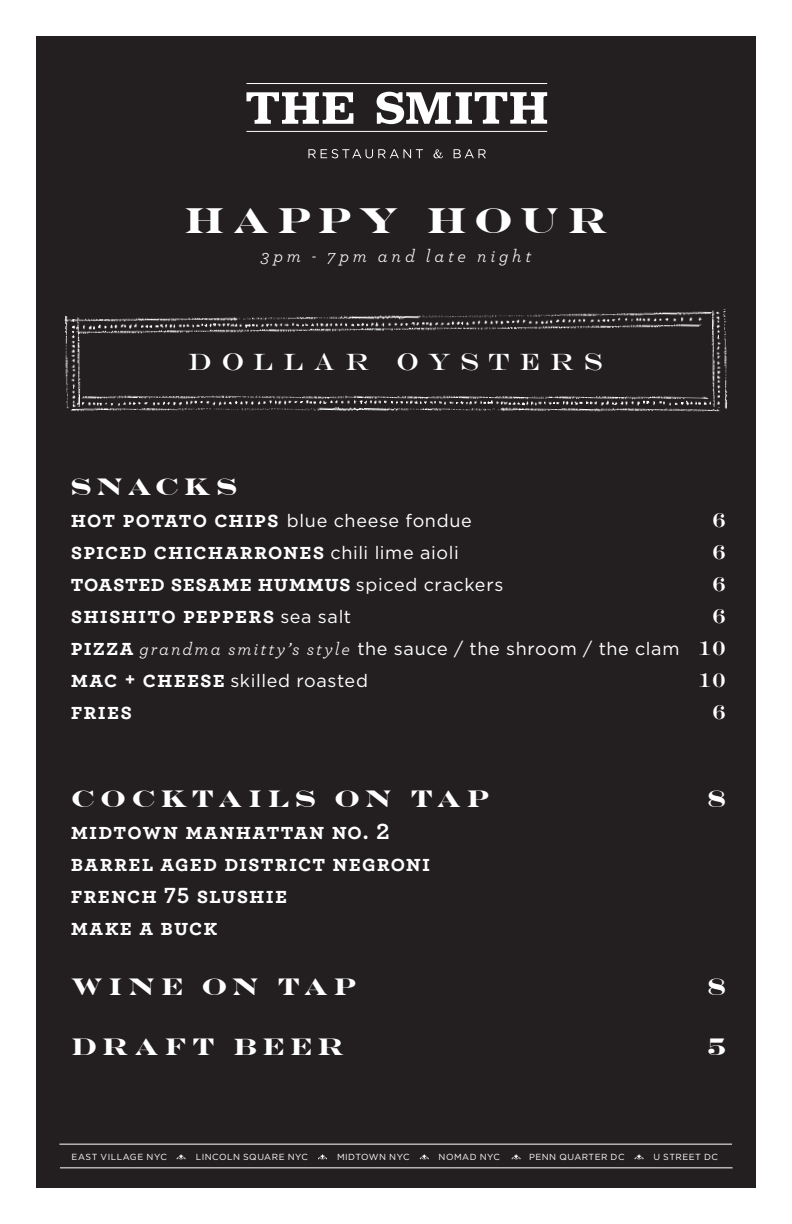
<style>
.page{position:relative;width:792px;height:1224px;background:#fff}
.page>*{position:absolute;margin:0;border:0;box-sizing:border-box;transform-origin:0 0}
.t1{font:700 36px "Engravers";letter-spacing:.205em;color:#fff}
.Food_Item_Descrip{font:700 24px "Engravers";letter-spacing:.23em;color:#fff}
.t2{font:24px "Engravers";letter-spacing:.42em;color:#fff}
.Food_Item_Descrip-2{font:23px "Archer Bold SC";letter-spacing:.05em;color:#fff}
.Food_Item_Descrip-3{font:23px "Archer Bold SC";letter-spacing:.02em;color:#fff}
.Food_Item_Descrip-4{font:20px "Engravers";color:#fff}
.Food_Item_Descrip-5{font:18px "Gotham";letter-spacing:.035em;color:#fff}
.Food_Item_Descrip-6{font:italic 18px "Archer";letter-spacing:.21em;color:#fff}
.t3{font:8.8px "Gotham";letter-spacing:.055em;color:#fff}
.s1{font-family:"Archer Bold SC";font-size:23px}
.s2{font-family:"Gotham";font-size:18px}
.s3{font-family:"Archer";font-style:italic}
.s4{font-family:"Engravers";font-size:20px}
</style>
<div class="page">
<div style="left:36px;top:36px;width:720px;height:1152px;background:#231f20"></div>
<svg style="left:246px;top:92px;width:301px;height:32px"></svg>
<hr style="left:246px;top:83px;width:301px;height:1px;background:#fff">
<hr style="left:246px;top:131px;width:301px;height:1px;background:#fff">
<svg style="left:308px;top:149px;width:115px;height:9px"></svg>
<svg style="left:433px;top:149px;width:10px;height:9px"></svg>
<svg style="left:454px;top:149px;width:32px;height:9px"></svg>
<hr style="left:60px;top:1167px;width:673px;height:1px;background:#fff">
<hr style="left:59px;top:1144px;width:673px;height:1px;background:#fff">
<svg style="left:177px;top:1154px;width:9px;height:6px"></svg>
<svg style="left:318px;top:1154px;width:9px;height:6px"></svg>
<svg style="left:420px;top:1154px;width:9px;height:6px"></svg>
<svg style="left:512px;top:1154px;width:9px;height:6px"></svg>
<svg style="left:635px;top:1154px;width:8px;height:6px"></svg>
<img style="left:77px;top:395px;width:643px;height:17px">
<img style="left:98px;top:312px;width:595px;height:22px">
<img style="left:64px;top:315px;width:34px;height:96px">
<img style="left:693px;top:309px;width:35px;height:102px">
<p class="t1" style="left:184px;top:200px;width:425px">HAPPY HOUR</p>
<p class="Food_Item_Descrip-6" style="left:261px;top:243px;width:272px">3pm - 7pm and late night</p>
<p class="t2" style="left:188px;top:347px;width:416px">DOLLAR OYSTERS</p>
<p class="Food_Item_Descrip" style="left:71px;top:473px;width:168px">SNACKS</p>
<p class="Food_Item_Descrip-5" style="left:71px;top:511px;width:403px"><span class="s1">hot potato chips</span> blue cheese fondue</p>
<p class="Food_Item_Descrip-4" style="left:713px;top:509px;width:14px">6</p>
<p class="Food_Item_Descrip-2" style="left:71px;top:537px;width:389px">spiced chicharrones <span class="s2">chili lime aioli</span></p>
<p class="Food_Item_Descrip-4" style="left:713px;top:541px;width:14px">6</p>
<p class="Food_Item_Descrip-3" style="left:71px;top:569px;width:434px">toasted sesame hummus <span class="s2">spiced crackers</span></p>
<p class="Food_Item_Descrip-4" style="left:713px;top:573px;width:14px">6</p>
<p class="Food_Item_Descrip-2" style="left:71px;top:601px;width:282px">shishito peppers <span class="s2">sea salt</span></p>
<p class="Food_Item_Descrip-4" style="left:713px;top:605px;width:14px">6</p>
<p class="Food_Item_Descrip-5" style="left:71px;top:639px;width:656px"><span class="s1">pizza</span> <span class="s3">grandma smitty’s style</span> the sauce / the shroom / the clam <span class="s4">10</span></p>
<p class="Food_Item_Descrip-5" style="left:71px;top:671px;width:299px"><span class="s1">mac + cheese</span> skilled roasted</p>
<p class="Food_Item_Descrip-4" style="left:698px;top:669px;width:29px">10</p>
<p class="Food_Item_Descrip-2" style="left:71px;top:697px;width:63px">fries</p>
<p class="Food_Item_Descrip-4" style="left:713px;top:701px;width:14px">6</p>
<p class="Food_Item_Descrip" style="left:71px;top:785px;width:420px">COCKTAILS ON TAP</p>
<p class="Food_Item_Descrip" style="left:708px;top:785px;width:19px">8</p>
<p class="Food_Item_Descrip-2" style="left:71px;top:817px;width:320px">midtown manhattan no. 2</p>
<p class="Food_Item_Descrip-2" style="left:71px;top:849px;width:361px">barrel aged district negroni</p>
<p class="Food_Item_Descrip-2" style="left:71px;top:881px;width:218px">french 75 slushie</p>
<p class="Food_Item_Descrip-2" style="left:71px;top:913px;width:148px">make a buck</p>
<p class="Food_Item_Descrip" style="left:71px;top:973px;width:287px">WINE ON TAP</p>
<p class="Food_Item_Descrip" style="left:708px;top:973px;width:19px">8</p>
<p class="Food_Item_Descrip" style="left:71px;top:1033px;width:275px">DRAFT BEER</p>
<p class="Food_Item_Descrip" style="left:708px;top:1033px;width:19px">5</p>
<p class="t3" style="left:72px;top:1152px;width:97px">EAST VILLAGE NYC</p>
<p class="t3" style="left:196px;top:1152px;width:114px">LINCOLN SQUARE NYC</p>
<p class="t3" style="left:337px;top:1152px;width:74px">MIDTOWN NYC</p>
<p class="t3" style="left:439px;top:1152px;width:63px">NOMAD NYC</p>
<p class="t3" style="left:529px;top:1152px;width:97px">PENN QUARTER DC</p>
<p class="t3" style="left:653px;top:1152px;width:66px">U STREET DC</p>
</div>
